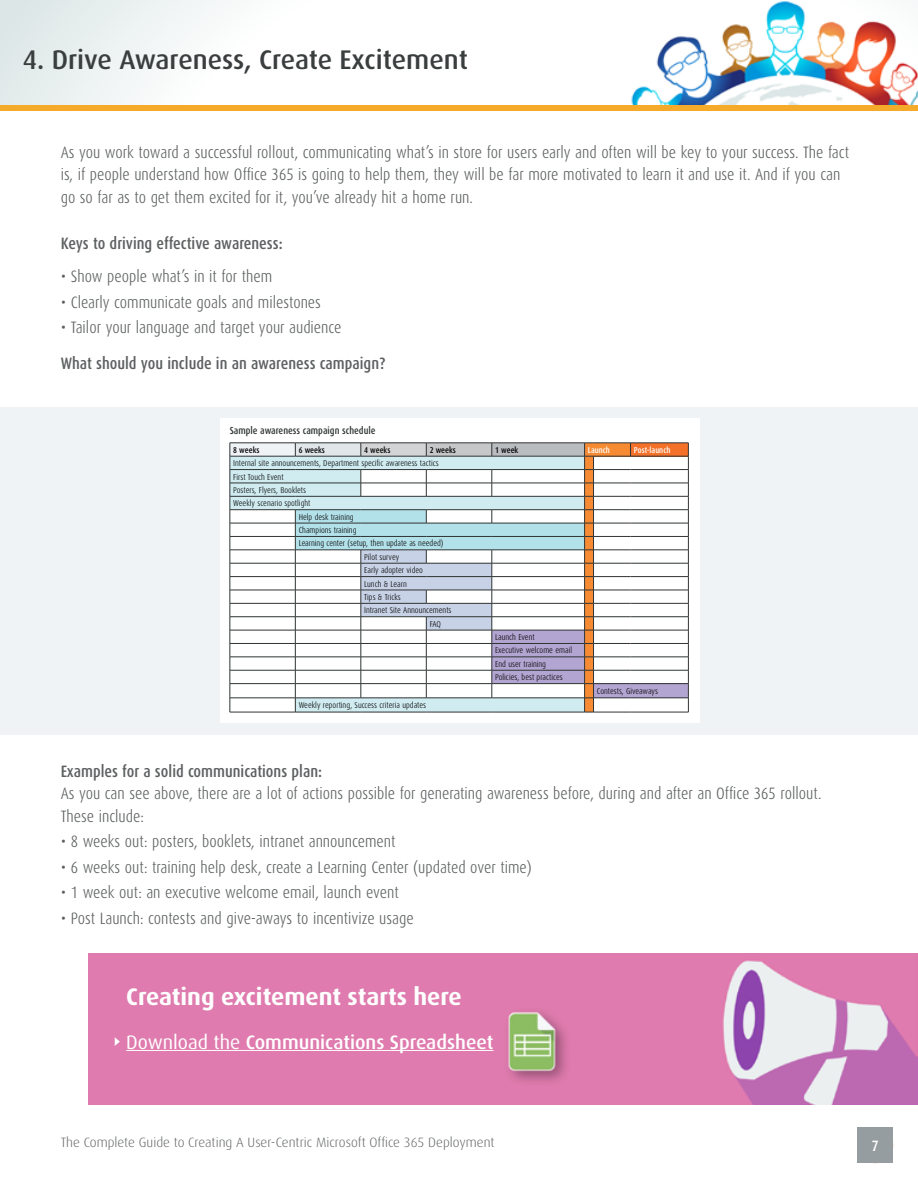
<style>
.page{position:relative;width:918px;height:1188px;background:#fff}
.page>*{position:absolute;margin:0;border:0;box-sizing:border-box;transform-origin:0 0}
.t1{font:500 27px "Dax";letter-spacing:-.005em;color:#3a3e3e}
.t2{font:700 24px "Dax";color:#fff}
.t3{font:500 19.5px "Dax";color:#fff}
.t4{font:300 16.5px/22.5px "Dax Condensed";color:#5d6061}
.t5{font:500 16.5px "Dax Condensed";color:#5d6061}
.t6{font:500 15px "Dax Condensed";color:#fff}
.t7{font:300 13.5px "Dax";color:#5d6061}
.t8{font:500 10.2px "Dax Condensed";color:#303434}
.t9{font:300 8.55px/13.4px "Dax Condensed";color:#000}
.t10{font:500 8.55px "Dax Condensed";color:#000}
.t11{font:500 8.55px "Dax Condensed";color:#fff}
.s1{font-weight:400}
</style>
<div class="page">
<img style="left:0;top:0;width:918px;height:106px">
<div style="left:857px;top:1127px;width:36px;height:36px;background:#969da0"></div>
<div style="left:0;top:106px;width:918px;height:5px;background:#f5aa29"></div>
<div style="left:0;top:408px;width:918px;height:327px;background:#f0f3f5"></div>
<img style="left:94px;top:954px;width:824px;height:151px">
<hr style="left:126px;top:1050px;width:368px;height:1px;background:#fff">
<div style="left:504px;top:1007px;width:68px;height:79px;background:#dc79ab"></div>
<img style="left:495px;top:1006px;width:72px;height:73px">
<svg style="left:115px;top:1037px;width:5px;height:9px"></svg>
<div style="left:220px;top:419px;width:480px;height:304px;background:#fff"></div>
<div style="left:230px;top:443px;width:65px;height:13px;background:#f0f3f5"></div>
<div style="left:585px;top:443px;width:46px;height:13px;background:#f68b33"></div>
<div style="left:631px;top:443px;width:57px;height:13px;background:#f37129"></div>
<div style="left:230px;top:456px;width:355px;height:14px;background:#d0ecf1"></div>
<svg style="left:231px;top:470px;width:64px;height:242px"></svg>
<div style="left:594px;top:684px;width:94px;height:14px;background:#b3a5d1"></div>
<hr style="left:230px;top:443px;width:65px;height:1px;background:#303434">
<hr style="left:594px;top:443px;width:37px;height:1px;background:#303434">
<hr style="left:631px;top:443px;width:58px;height:1px;background:#303434">
<svg style="left:630px;top:444px;width:1px;height:12px"></svg>
<hr style="left:230px;top:456px;width:65px;height:1px;background:#303434">
<hr style="left:594px;top:456px;width:37px;height:1px;background:#303434">
<hr style="left:631px;top:456px;width:58px;height:1px;background:#303434">
<hr style="left:594px;top:469px;width:37px;height:1px;background:#303434">
<hr style="left:631px;top:469px;width:58px;height:1px;background:#303434">
<hr style="left:594px;top:483px;width:37px;height:1px;background:#303434">
<hr style="left:631px;top:483px;width:58px;height:1px;background:#303434">
<hr style="left:594px;top:496px;width:37px;height:1px;background:#303434">
<hr style="left:631px;top:496px;width:58px;height:1px;background:#303434">
<hr style="left:594px;top:509px;width:37px;height:1px;background:#303434">
<hr style="left:631px;top:509px;width:58px;height:1px;background:#303434">
<hr style="left:230px;top:523px;width:65px;height:1px;background:#303434">
<hr style="left:594px;top:523px;width:37px;height:1px;background:#303434">
<hr style="left:631px;top:523px;width:58px;height:1px;background:#303434">
<hr style="left:230px;top:536px;width:65px;height:1px;background:#303434">
<hr style="left:594px;top:536px;width:37px;height:1px;background:#303434">
<hr style="left:631px;top:536px;width:58px;height:1px;background:#303434">
<hr style="left:230px;top:550px;width:65px;height:1px;background:#303434">
<hr style="left:594px;top:550px;width:37px;height:1px;background:#303434">
<hr style="left:631px;top:550px;width:58px;height:1px;background:#303434">
<hr style="left:230px;top:563px;width:65px;height:1px;background:#303434">
<hr style="left:594px;top:563px;width:37px;height:1px;background:#303434">
<hr style="left:631px;top:563px;width:58px;height:1px;background:#303434">
<hr style="left:230px;top:576px;width:65px;height:1px;background:#303434">
<hr style="left:594px;top:576px;width:37px;height:1px;background:#303434">
<hr style="left:631px;top:576px;width:58px;height:1px;background:#303434">
<hr style="left:230px;top:590px;width:65px;height:1px;background:#303434">
<hr style="left:594px;top:590px;width:37px;height:1px;background:#303434">
<hr style="left:631px;top:590px;width:58px;height:1px;background:#303434">
<hr style="left:230px;top:603px;width:65px;height:1px;background:#303434">
<hr style="left:594px;top:603px;width:37px;height:1px;background:#303434">
<hr style="left:631px;top:603px;width:58px;height:1px;background:#303434">
<hr style="left:230px;top:616px;width:65px;height:1px;background:#303434">
<hr style="left:594px;top:616px;width:37px;height:1px;background:#303434">
<hr style="left:631px;top:616px;width:58px;height:1px;background:#303434">
<hr style="left:230px;top:630px;width:65px;height:1px;background:#303434">
<hr style="left:594px;top:630px;width:37px;height:1px;background:#303434">
<hr style="left:631px;top:630px;width:58px;height:1px;background:#303434">
<hr style="left:230px;top:643px;width:65px;height:1px;background:#303434">
<hr style="left:594px;top:643px;width:37px;height:1px;background:#303434">
<hr style="left:631px;top:643px;width:58px;height:1px;background:#303434">
<hr style="left:230px;top:657px;width:65px;height:1px;background:#303434">
<hr style="left:594px;top:657px;width:37px;height:1px;background:#303434">
<hr style="left:631px;top:657px;width:58px;height:1px;background:#303434">
<hr style="left:230px;top:670px;width:65px;height:1px;background:#303434">
<hr style="left:594px;top:670px;width:37px;height:1px;background:#303434">
<hr style="left:631px;top:670px;width:58px;height:1px;background:#303434">
<hr style="left:230px;top:683px;width:65px;height:1px;background:#303434">
<hr style="left:230px;top:698px;width:65px;height:1px;background:#303434">
<hr style="left:230px;top:712px;width:65px;height:1px;background:#303434">
<hr style="left:594px;top:712px;width:37px;height:1px;background:#303434">
<hr style="left:631px;top:712px;width:58px;height:1px;background:#303434">
<svg style="left:230px;top:443px;width:1px;height:269px"></svg>
<hr style="left:230px;top:469px;width:65px;height:1px;background:#303434">
<hr style="left:230px;top:483px;width:65px;height:1px;background:#303434">
<hr style="left:230px;top:496px;width:65px;height:1px;background:#303434">
<hr style="left:230px;top:509px;width:65px;height:1px;background:#303434">
<hr style="left:594px;top:683px;width:37px;height:1px;background:#303434">
<svg style="left:295px;top:443px;width:299px;height:270px"></svg>
<hr style="left:631px;top:683px;width:58px;height:1px;background:#303434">
<svg style="left:688px;top:443px;width:1px;height:269px"></svg>
<hr style="left:594px;top:698px;width:37px;height:1px;background:#303434">
<hr style="left:631px;top:698px;width:58px;height:1px;background:#303434">
<h1 class="t1" style="left:22px;top:45px;width:447px">4. Drive Awareness, Create Excitement</h1>
<p class="t4" style="left:61px;top:141px;width:790px">As you work toward a successful rollout, communicating what’s in store for users early and often will be key to your success. The fact is, if people understand how Office 365 is going to help them, they will be far more motivated to learn it and use it. And if you can go so far as to get them excited for it, you’ve already hit a home run.</p>
<p class="t5" style="left:61px;top:234px;width:223px">Keys to driving effective awareness:</p>
<p class="t4" style="left:61px;top:265px;width:213px">• Show people what’s in it for them</p>
<p class="t4" style="left:61px;top:291px;width:262px">• Clearly communicate goals and milestones</p>
<p class="t4" style="left:61px;top:316px;width:282px">• Tailor your language and target your audience</p>
<p class="t5" style="left:61px;top:354px;width:326px">What should you include in an awareness campaign?</p>
<p class="t8" style="left:230px;top:425px;width:147px">Sample awareness campaign schedule</p>
<p class="t10" style="left:233px;top:445px;width:28px">8 weeks</p>
<p class="t10" style="left:299px;top:445px;width:28px">6 weeks</p>
<p class="t10" style="left:364px;top:445px;width:28px">4 weeks</p>
<p class="t10" style="left:430px;top:445px;width:28px">2 weeks</p>
<p class="t10" style="left:495px;top:445px;width:25px">1 week</p>
<p class="t11" style="left:588px;top:445px;width:23px">Launch</p>
<p class="t11" style="left:634px;top:445px;width:38px">Post-launch</p>
<p class="t9" style="left:233px;top:457px;width:207px">Internal site announcements, Department specific awareness tactics</p>
<p class="t9" style="left:233px;top:470px;width:52px">First Touch Event</p>
<p class="t9" style="left:233px;top:483px;width:74px">Posters, Flyers, Booklets</p>
<p class="t9" style="left:233px;top:497px;width:79px">Weekly scenario spotlight</p>
<p class="t9" style="left:299px;top:510px;width:56px">Help desk training</p>
<p class="t9" style="left:299px;top:524px;width:59px">Champions training</p>
<p class="t9" style="left:299px;top:537px;width:146px">Learning center (setup, then update as needed)</p>
<p class="t9" style="left:364px;top:550px;width:37px">Pilot survey</p>
<p class="t9" style="left:364px;top:564px;width:60px">Early adopter video</p>
<p class="t9" style="left:364px;top:577px;width:44px">Lunch &amp; Learn</p>
<p class="t9" style="left:364px;top:590px;width:38px">Tips &amp; Tricks</p>
<p class="t9" style="left:364px;top:604px;width:89px">Intranet Site Announcements</p>
<p class="t9" style="left:430px;top:617px;width:13px">FAQ</p>
<p class="t9" style="left:495px;top:631px;width:78px">Launch Event<br>Executive welcome email<br>End user training<br>Policies, best practices</p>
<p class="t9" style="left:597px;top:684px;width:63px">Contests, Giveaways</p>
<p class="t9" style="left:299px;top:698px;width:129px">Weekly reporting, Success criteria updates</p>
<p class="t5" style="left:61px;top:762px;width:263px">Examples for a solid communications plan:</p>
<p class="t4" style="left:61px;top:783px;width:762px">As you can see above, there are a lot of actions possible for generating awareness before, during and after an Office 365 rollout.<br>These include:</p>
<p class="t4" style="left:61px;top:831px;width:336px">• 8 weeks out: posters, booklets, intranet announcement</p>
<p class="t4" style="left:61px;top:856px;width:473px">• 6 weeks out: training help desk, create a Learning Center (updated over time)</p>
<p class="t4" style="left:61px;top:882px;width:340px">• 1 week out: an executive welcome email, launch event</p>
<p class="t4" style="left:61px;top:907px;width:355px">• Post Launch: contests and give-aways to incentivize usage</p>
<h2 class="t2" style="left:126px;top:983px;width:337px">Creating excitement starts here</h2>
<p class="t3" style="left:126px;top:1031px;width:369px"><span class="s1">Download the</span> Communications Spreadsheet</p>
<p class="t7" style="left:61px;top:1135px;width:435px">The Complete Guide to Creating A User-Centric Microsoft Office 365 Deployment</p>
<p class="t6" style="left:872px;top:1138px;width:8px">7</p>
</div>
